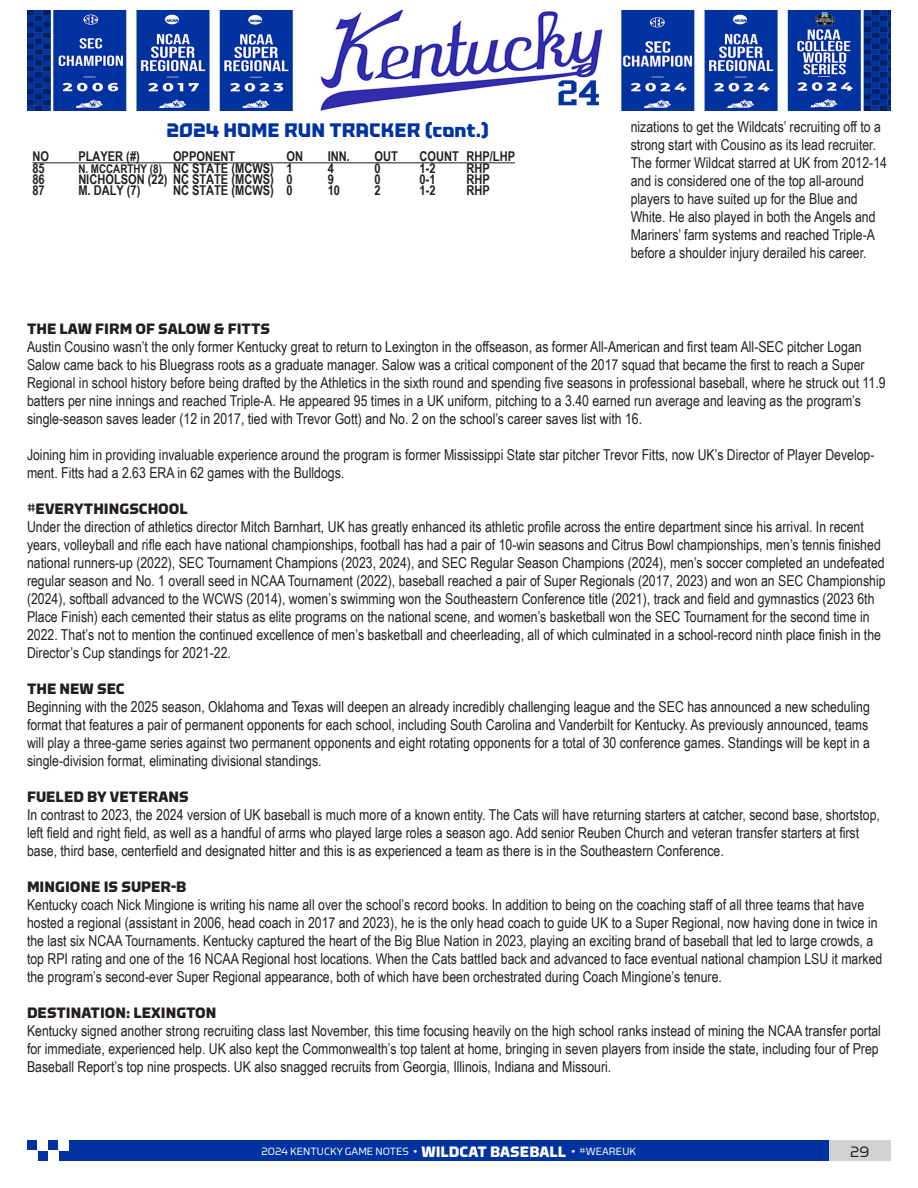
<style>
.page{position:relative;width:918px;height:1188px;background:#fff}
.page>*{position:absolute;margin:0;border:0;box-sizing:border-box;transform-origin:0 0}
.t1{font:700 19.5px "Torque";color:#0033a0}
.t2{font:15px/18px "Arial Narrow";color:#231f20}
.t3{font:700 15px "Torque";color:#231f20}
.t4{font:15px "Torque";color:#231f20}
.t5{font:700 13.5px "Arial Narrow";color:#231f20}
.t6{font:10.5px "Torque";color:#fff}
.s1{font-size:12px}
.s2{font-weight:700;font-size:15px}
</style>
<div class="page">
<div style="left:828px;top:1141px;width:63px;height:20px;background:#d1d2d4"></div>
<div style="left:27px;top:1141px;width:801px;height:20px;background:#0033a0"></div>
<div style="left:59px;top:1141px;width:10px;height:10px;background:#fff"></div>
<div style="left:48px;top:1151px;width:11px;height:10px;background:#fff"></div>
<div style="left:38px;top:1141px;width:10px;height:10px;background:#fff"></div>
<div style="left:27px;top:1151px;width:11px;height:10px;background:#fff"></div>
<img style="left:27px;top:11px;width:864px;height:100px">
<hr style="left:32px;top:162px;width:483px;height:1px;background:#231f20">
<p class="t1" style="left:167px;top:120px;width:324px">2024 HOME RUN TRACKER (cont.)</p>
<p class="t5" style="left:32px;top:146px;width:18px">NO</p>
<p class="t5" style="left:78px;top:146px;width:63px">PLAYER (#)</p>
<p class="t5" style="left:173px;top:146px;width:64px">OPPONENT</p>
<p class="t5" style="left:286px;top:146px;width:18px">ON</p>
<p class="t5" style="left:328px;top:146px;width:24px">INN.</p>
<p class="t5" style="left:375px;top:146px;width:25px">OUT</p>
<p class="t5" style="left:420px;top:146px;width:97px">COUNT RHP/LHP</p>
<p class="t5" style="left:32px;top:158px;width:14px">85</p>
<p class="t5" style="left:78px;top:158px;width:216px"><span class="s1">N. MCCARTHY (8)</span> NC STATE (MCWS) 1</p>
<p class="t5" style="left:328px;top:158px;width:8px">4</p>
<p class="t5" style="left:375px;top:158px;width:8px">0</p>
<p class="t5" style="left:420px;top:158px;width:17px">1-2</p>
<p class="t5" style="left:466px;top:158px;width:25px">RHP</p>
<p class="t5" style="left:32px;top:169px;width:14px">86</p>
<p class="t5" style="left:78px;top:169px;width:216px">NICHOLSON (22) NC STATE (MCWS) 0</p>
<p class="t5" style="left:328px;top:169px;width:8px">9</p>
<p class="t5" style="left:375px;top:169px;width:8px">0</p>
<p class="t5" style="left:420px;top:169px;width:17px">0-1</p>
<p class="t5" style="left:466px;top:169px;width:25px">RHP</p>
<p class="t5" style="left:32px;top:180px;width:14px">87</p>
<p class="t5" style="left:78px;top:180px;width:64px">M. DALY (7)</p>
<p class="t5" style="left:173px;top:180px;width:121px">NC STATE (MCWS) 0</p>
<p class="t5" style="left:328px;top:180px;width:14px">10</p>
<p class="t5" style="left:375px;top:180px;width:8px">2</p>
<p class="t5" style="left:420px;top:180px;width:17px">1-2</p>
<p class="t5" style="left:466px;top:180px;width:25px">RHP</p>
<p class="t2" style="left:631px;top:118px;width:258px">nizations to get the Wildcats’ recruiting off to a strong start with Cousino as its lead recruiter.<br>The former Wildcat starred at UK from 2012-14 and is considered one of the top all-around players to have suited up for the Blue and White. He also played in both the Angels and Mariners’ farm systems and reached Triple-A before a shoulder injury derailed his career.</p>
<p class="t3" style="left:27px;top:320px;width:245px">THE LAW FIRM OF SALOW &amp; FITTS</p>
<p class="t2" style="left:27px;top:337px;width:860px">Austin Cousino wasn’t the only former Kentucky great to return to Lexington in the offseason, as former All-American and first team All-SEC pitcher Logan Salow came back to his Bluegrass roots as a graduate manager. Salow was a critical component of the 2017 squad that became the first to reach a Super Regional in school history before being drafted by the Athletics in the sixth round and spending five seasons in professional baseball, where he struck out 11.9 batters per nine innings and reached Triple-A. He appeared 95 times in a UK uniform, pitching to a 3.40 earned run average and leaving as the program’s single-season saves leader (12 in 2017, tied with Trevor Gott) and No. 2 on the school’s career saves list with 16.</p>
<p class="t2" style="left:27px;top:445px;width:849px">Joining him in providing invaluable experience around the program is former Mississippi State star pitcher Trevor Fitts, now UK’s Director of Player Develop&shy;ment. Fitts had a 2.63 ERA in 62 games with the Bulldogs.</p>
<p class="t3" style="left:27px;top:500px;width:162px">#EVERYTHINGSCHOOL</p>
<p class="t2" style="left:27px;top:517px;width:860px">Under the direction of athletics director Mitch Barnhart, UK has greatly enhanced its athletic profile across the entire department since his arrival. In recent years, volleyball and rifle each have national championships, football has had a pair of 10-win seasons and Citrus Bowl championships, men’s tennis finished national runners-up (2022), SEC Tournament Champions (2023, 2024), and SEC Regular Season Champions (2024), men’s soccer completed an undefeated regular season and No. 1 overall seed in NCAA Tournament (2022), baseball reached a pair of Super Regionals (2017, 2023) and won an SEC Championship (2024), softball advanced to the WCWS (2014), women’s swimming won the Southeastern Conference title (2021), track and field and gymnastics (2023 6th Place Finish) each cemented their status as elite programs on the national scene, and women’s basketball won the SEC Tournament for the second time in 2022. That’s not to mention the continued excellence of men’s basketball and cheerleading, all of which culminated in a school-record ninth place finish in the Director’s Cup standings for 2021-22.</p>
<p class="t3" style="left:27px;top:680px;width:99px">THE NEW SEC</p>
<p class="t2" style="left:27px;top:697px;width:845px;text-align:justify">Beginning with the 2025 season, Oklahoma and Texas will deepen an already incredibly challenging league and the SEC has announced a new scheduling format that features a pair of permanent opponents for each school, including South Carolina and Vanderbilt for Kentucky. As previously announced, teams will play a three-game series against two permanent opponents and eight rotating opponents for a total of 30 conference games. Standings will be kept in a single-division format, eliminating divisional standings.</p>
<p class="t3" style="left:27px;top:788px;width:163px">FUELED BY VETERANS</p>
<p class="t2" style="left:27px;top:805px;width:854px">In contrast to 2023, the 2024 version of UK baseball is much more of a known entity. The Cats will have returning starters at catcher, second base, shortstop, left field and right field, as well as a handful of arms who played large roles a season ago. Add senior Reuben Church and veteran transfer starters at first base, third base, centerfield and designated hitter and this is as experienced a team as there is in the Southeastern Conference.</p>
<p class="t3" style="left:27px;top:878px;width:161px">MINGIONE IS SUPER-B</p>
<p class="t2" style="left:27px;top:895px;width:857px">Kentucky coach Nick Mingione is writing his name all over the school’s record books. In addition to being on the coaching staff of all three teams that have hosted a regional (assistant in 2006, head coach in 2017 and 2023), he is the only head coach to guide UK to a Super Regional, now having done in twice in the last six NCAA Tournaments. Kentucky captured the heart of the Big Blue Nation in 2023, playing an exciting brand of baseball that led to large crowds, a top RPI rating and one of the 16 NCAA Regional host locations. When the Cats battled back and advanced to face eventual national champion LSU it marked the program’s second-ever Super Regional appearance, both of which have been orchestrated during Coach Mingione’s tenure.</p>
<p class="t3" style="left:27px;top:1004px;width:191px">DESTINATION: LEXINGTON</p>
<p class="t2" style="left:27px;top:1021px;width:856px">Kentucky signed another strong recruiting class last November, this time focusing heavily on the high school ranks instead of mining the NCAA transfer portal for immediate, experienced help. UK also kept the Commonwealth’s top talent at home, bringing in seven players from inside the state, including four of Prep<br>Baseball Report’s top nine prospects. UK also snagged recruits from Georgia, Illinois, Indiana and Missouri.</p>
<p class="t6" style="left:261px;top:1146px;width:376px">2024 KENTUCKY GAME NOTES • <span class="s2">WILDCAT BASEBALL</span> • #WEAREUK</p>
<p class="t4" style="left:850px;top:1143px;width:21px">29</p>
</div>
